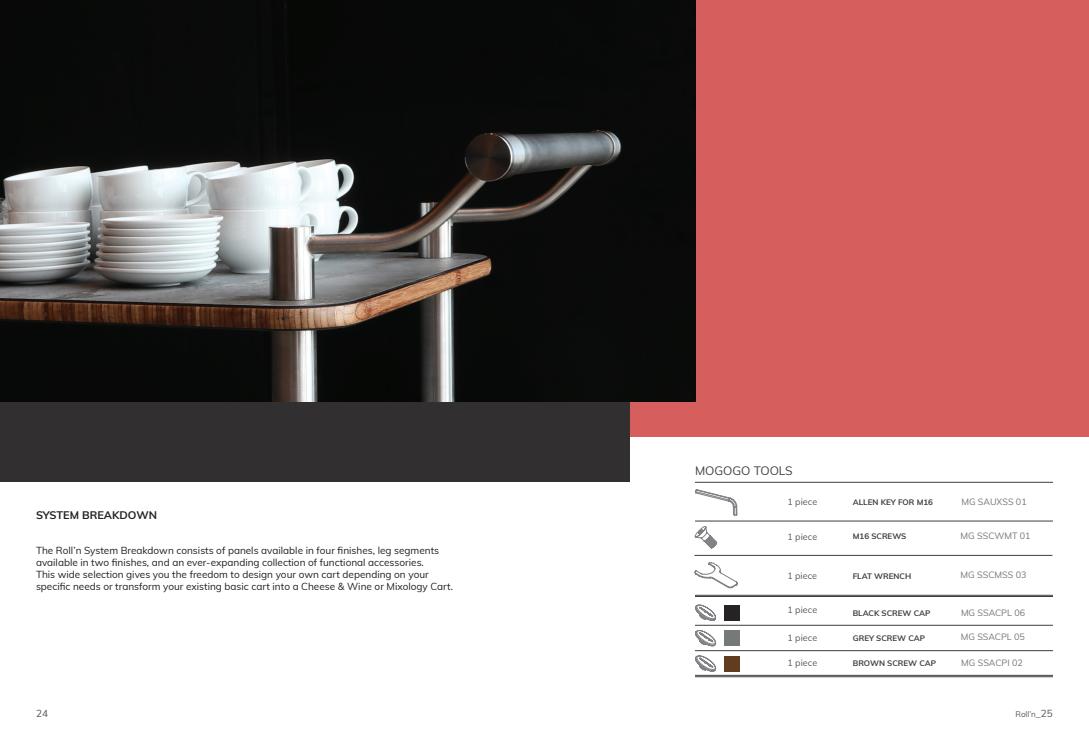
<style>
.page{position:relative;width:1089px;height:743px;background:#fff}
.page>*{position:absolute;margin:0;border:0;box-sizing:border-box;transform-origin:0 0}
.t1{font:12px "Muli";color:#3e3e3f}
.t2{font:700 11px "Muli";color:#231f20}
.t3{font:10px/12px "Muli";color:#231f20}
.t4{font:10px "Muli";color:#545557}
.t5{font:9px "Muli";color:#7a7471}
.t6{font:9px "Muli";letter-spacing:.005em;color:#57585a}
.t7{font:700 8px "Muli";color:#3e3e3f}
.t8{font:8px "Muli";color:#545557}
.s1{font-size:10px}
</style>
<div class="page">
<div style="left:155px;top:0;width:933px;height:437px;background:#d65f5d"></div>
<div style="left:0;top:0;width:629px;height:482px;background:#312f30"></div>
<img style="left:0;top:0;width:695px;height:402px">
<hr style="left:695px;top:521px;width:358px;height:1px;background:#3e3e3f">
<hr style="left:695px;top:650px;width:358px;height:1px;background:#3e3e3f">
<hr style="left:695px;top:625px;width:358px;height:1px;background:#3e3e3f">
<hr style="left:695px;top:596px;width:358px;height:1px;background:#3e3e3f">
<hr style="left:695px;top:595px;width:358px;height:1px;background:#3e3e3f">
<svg style="left:695px;top:489px;width:42px;height:26px"></svg>
<svg style="left:695px;top:604px;width:21px;height:16px"></svg>
<div style="left:724px;top:605px;width:16px;height:15px;background:#262324"></div>
<svg style="left:695px;top:630px;width:21px;height:16px"></svg>
<div style="left:724px;top:630px;width:16px;height:16px;background:#76797a"></div>
<svg style="left:695px;top:655px;width:21px;height:16px"></svg>
<div style="left:724px;top:655px;width:16px;height:16px;background:#623c1f"></div>
<hr style="left:695px;top:482px;width:358px;height:1px;background:#3e3e3f">
<hr style="left:695px;top:675px;width:358px;height:1px;background:#3e3e3f">
<hr style="left:695px;top:676px;width:358px;height:1px;background:#3e3e3f">
<svg style="left:695px;top:526px;width:22px;height:22px"></svg>
<svg style="left:695px;top:562px;width:42px;height:26px"></svg>
<hr style="left:694px;top:555px;width:358px;height:1px;background:#3e3e3f">
<p class="t2" style="left:36px;top:506px;width:122px">SYSTEM BREAKDOWN</p>
<p class="t3" style="left:36px;top:544px;width:418px">The Roll’n System Breakdown consists of panels available in four finishes, leg segments available in two finishes, and an ever-expanding collection of functional accessories.<br>This wide selection gives you the freedom to design your own cart depending on your specific needs or transform your existing basic cart into a Cheese &amp; Wine or Mixology Cart.</p>
<p class="t1" style="left:695px;top:462px;width:99px">MOGOGO TOOLS</p>
<p class="t6" style="left:787px;top:495px;width:31px">1 piece</p>
<p class="t7" style="left:852px;top:496px;width:82px">ALLEN KEY FOR M16</p>
<p class="t6" style="left:787px;top:530px;width:31px">1 piece</p>
<p class="t7" style="left:852px;top:530px;width:55px">M16 SCREWS</p>
<p class="t6" style="left:787px;top:569px;width:31px">1 piece</p>
<p class="t7" style="left:852px;top:570px;width:60px">FLAT WRENCH</p>
<p class="t6" style="left:787px;top:603px;width:31px">1 piece</p>
<p class="t6" style="left:787px;top:631px;width:31px">1 piece</p>
<p class="t7" style="left:852px;top:632px;width:74px">GREY SCREW CAP</p>
<p class="t6" style="left:787px;top:656px;width:31px">1 piece</p>
<p class="t7" style="left:852px;top:657px;width:85px">BROWN SCREW CAP</p>
<p class="t7" style="left:852px;top:607px;width:79px">BLACK SCREW CAP</p>
<p class="t5" style="left:961px;top:495px;width:67px">MG SAUXSS 01</p>
<p class="t5" style="left:960px;top:529px;width:72px">MG SSCWMT 01</p>
<p class="t5" style="left:960px;top:568px;width:67px">MG SSCMSS 03</p>
<p class="t5" style="left:961px;top:606px;width:66px">MG SSACPL 06</p>
<p class="t5" style="left:960px;top:630px;width:66px">MG SSACPL 05</p>
<p class="t5" style="left:961px;top:656px;width:63px">MG SSACPI 02</p>
<p class="t4" style="left:36px;top:706px;width:13px">24</p>
<p class="t8" style="left:1015px;top:708px;width:39px">Roll’n<span class="s1">_25</span></p>
</div>
